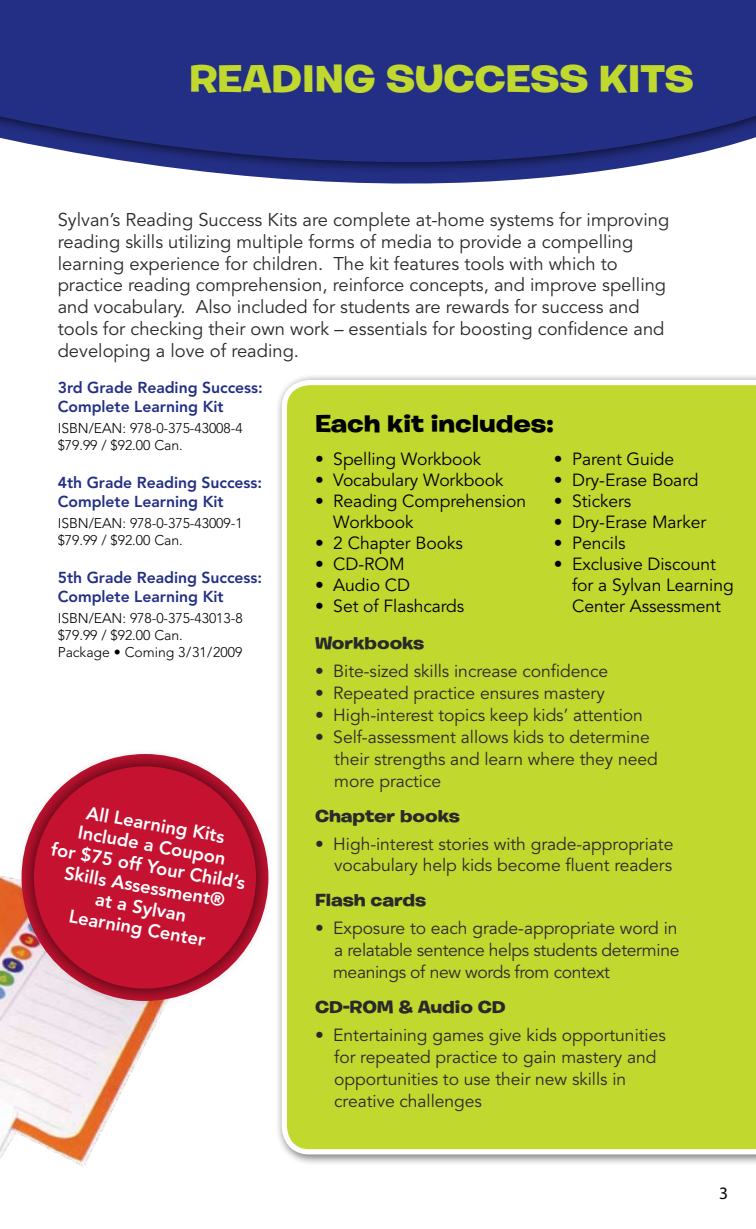
<style>
.page{position:relative;width:756px;height:1229px;background:#fff}
.page>*{position:absolute;margin:0;border:0;box-sizing:border-box;transform-origin:0 0}
.t1{font:700 38.5px "Burbank Big Wide";letter-spacing:-.005em;color:#c1d82f}
.t2{font:700 24.5px "Burbank Big Wide";letter-spacing:-.005em;color:#000}
.t3{font:18.38px/21.9px "Avenir";color:#29292a}
.t4{font:800 18.38px/21px "Avenir";color:#fff;text-align:center}
.t5{font:17.5px/21.9px "Avenir";letter-spacing:-.005em;color:#29292a}
.t6{font:17.5px/21px "Avenir";letter-spacing:-.005em;color:#000}
.t7{font:700 17.5px "Burbank Big Wide";letter-spacing:-.005em;color:#29292a}
.t8{font:17.5px "Myriad";color:#000}
.t9{font:800 15.75px/18.9px "Avenir";letter-spacing:-.005em;color:#232f84}
.t10{font:300 14px/16.8px "Avenir";letter-spacing:-.005em;color:#000}
</style>
<div class="page">
<img style="left:0;top:876px;width:166px;height:290px">
<svg style="left:0;top:0;width:756px;height:184px;background:#35408c"></svg>
<div style="left:274px;top:372px;width:482px;height:793px;background:#000;opacity:.5"></div>
<div style="left:282px;top:380px;width:474px;height:774px;background:#c1d82f"></div>
<div style="left:15px;top:748px;width:258px;height:257px;background:#000;opacity:.75"></div>
<div style="left:34px;top:766px;width:222px;height:222px;background:#c41230;border-radius:50%"></div>
<h1 class="t1" style="left:189px;top:55px;width:506px">Reading Success kits</h1>
<p class="t3" style="left:58px;top:209px;width:613px">Sylvan’s Reading Success Kits are complete at-home systems for improving reading skills utilizing multiple forms of media to provide a compelling learning experience for children. The kit features tools with which to practice reading comprehension, reinforce concepts, and improve spelling and vocabulary. Also included for students are rewards for success and tools for checking their own work – essentials for boosting confidence and developing a love of reading.</p>
<p class="t9" style="left:58px;top:378px;width:207px">3rd Grade Reading Success:<br>Complete Learning Kit</p>
<p class="t10" style="left:58px;top:420px;width:186px">ISBN/EAN: 978-0-375-43008-4 $79.99 / $92.00 Can.</p>
<p class="t9" style="left:58px;top:473px;width:206px">4th Grade Reading Success:<br>Complete Learning Kit</p>
<p class="t10" style="left:58px;top:515px;width:186px">ISBN/EAN: 978-0-375-43009-1 $79.99 / $92.00 Can.</p>
<p class="t9" style="left:58px;top:568px;width:206px">5th Grade Reading Success:<br>Complete Learning Kit</p>
<p class="t10" style="left:58px;top:610px;width:186px">ISBN/EAN: 978-0-375-43013-8 $79.99 / $92.00 Can.<br>Package • Coming 3/31/2009</p>
<p class="t4" style="left:60px;top:797px;width:199px;rotate:10deg">All Learning Kits<br>Include a Coupon<br>for $75 off Your Child’s<br>Skills Assessment®<br>at a Sylvan<br>Learning Center</p>
<h2 class="t2" style="left:315px;top:408px;width:240px">Each kit includes:</h2>
<p class="t6" style="left:315px;top:449px;width:168px">• Spelling Workbook</p>
<p class="t6" style="left:315px;top:470px;width:190px">• Vocabulary Workbook</p>
<p class="t6" style="left:333px;top:491px;width:194px;text-indent:-18px">• Reading Comprehension<br>Workbook</p>
<p class="t6" style="left:315px;top:533px;width:149px">• 2 Chapter Books</p>
<p class="t6" style="left:315px;top:554px;width:91px">• CD-ROM</p>
<p class="t6" style="left:315px;top:575px;width:97px">• Audio CD</p>
<p class="t6" style="left:315px;top:596px;width:151px">• Set of Flashcards</p>
<p class="t6" style="left:554px;top:449px;width:122px">• Parent Guide</p>
<p class="t6" style="left:554px;top:470px;width:146px">• Dry-Erase Board</p>
<p class="t6" style="left:554px;top:491px;width:79px">• Stickers</p>
<p class="t6" style="left:554px;top:512px;width:154px">• Dry-Erase Marker</p>
<p class="t6" style="left:554px;top:533px;width:73px">• Pencils</p>
<p class="t6" style="left:572px;top:554px;width:163px;text-indent:-18px">• Exclusive Discount for a Sylvan Learning<br>Center Assessment</p>
<p class="t7" style="left:315px;top:632px;width:111px">Workbooks</p>
<p class="t5" style="left:315px;top:660px;width:295px">• Bite-sized skills increase confidence</p>
<p class="t5" style="left:315px;top:682px;width:291px">• Repeated practice ensures mastery</p>
<p class="t5" style="left:315px;top:704px;width:329px">• High-interest topics keep kids’ attention</p>
<p class="t5" style="left:334px;top:726px;width:325px;text-indent:-19px">• Self-assessment allows kids to determine their strengths and learn where they need more practice</p>
<p class="t7" style="left:315px;top:804px;width:146px">Chapter books</p>
<p class="t5" style="left:315px;top:833px;width:360px;text-align:right">• High-interest stories with grade-appropriate vocabulary help kids become fluent readers</p>
<p class="t7" style="left:315px;top:889px;width:113px">Flash cards</p>
<p class="t5" style="left:333px;top:918px;width:348px;text-align:justify;text-indent:-18px">• Exposure to each grade-appropriate word in a relatable sentence helps students determine meanings of new words from context</p>
<p class="t7" style="left:315px;top:996px;width:192px">CD-ROM &amp; Audio CD</p>
<p class="t5" style="left:334px;top:1024px;width:333px;text-indent:-19px">• Entertaining games give kids opportunities for repeated practice to gain mastery and opportunities to use their new skills in creative challenges</p>
<p class="t8" style="left:719px;top:1184px;width:10px">3</p>
</div>
